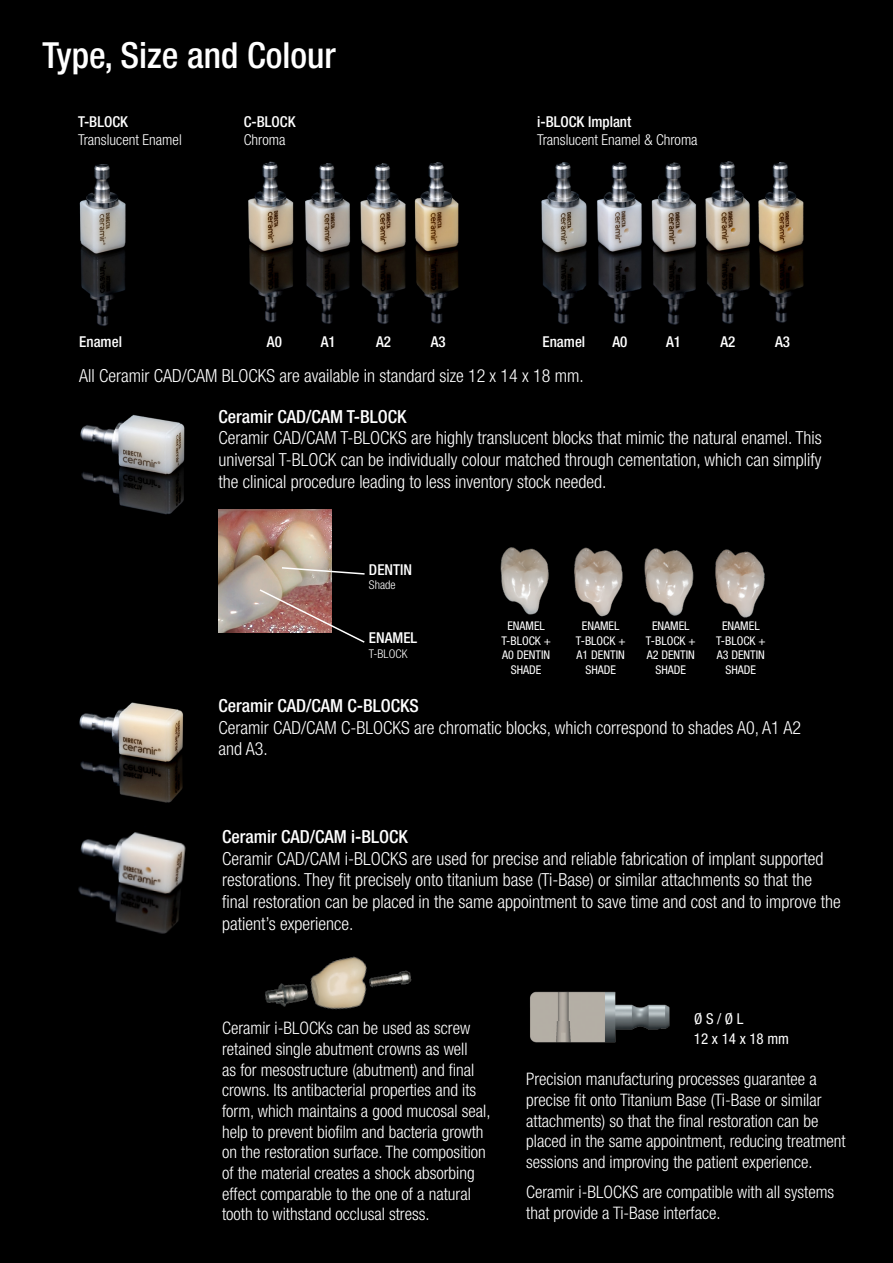
<style>
.page{position:relative;width:893px;height:1263px;background:#000}
.page>*{position:absolute;margin:0;border:0;box-sizing:border-box;transform-origin:0 0}
.t1{font:500 condensed 36px "Helvetica Neue LT Std";color:#fff}
.t2{font:300 condensed 18px/21.6px "Helvetica Neue LT Std";color:#fff}
.t3{font:500 condensed 18px "Helvetica Neue LT Std";color:#fff}
.t4{font:300 condensed 17.25px/20.7px "Helvetica Neue LT Std";color:#fff}
.t5{font:500 condensed 15px "Helvetica Neue LT Std";color:#fff}
.t6{font:300 condensed 15px "Helvetica Neue LT Std";color:#fff}
.t7{font:condensed 15px "Helvetica Neue LT Std";color:#fff}
.t8{font:condensed 12px/14.4px "Helvetica Neue LT Std";color:#fff;text-align:center}
.t9{font:300 condensed 12px "Helvetica Neue LT Std";color:#fff}
</style>
<div class="page">
<img style="left:247px;top:159px;width:110px;height:169px">
<img style="left:354px;top:160px;width:55px;height:168px">
<img style="left:537px;top:159px;width:113px;height:169px">
<img style="left:645px;top:160px;width:164px;height:168px">
<img style="left:72px;top:165px;width:59px;height:165px">
<img style="left:413px;top:160px;width:50px;height:168px">
<img style="left:72px;top:410px;width:139px;height:114px">
<img style="left:488px;top:534px;width:283px;height:88px">
<img style="left:218px;top:509px;width:114px;height:123px">
<svg style="left:280px;top:566px;width:86px;height:9px"></svg>
<svg style="left:258px;top:588px;width:108px;height:56px;background:#614744"></svg>
<img style="left:213px;top:905px;width:225px;height:163px">
<img style="left:527px;top:988px;width:148px;height:62px">
<img style="left:71px;top:687px;width:127px;height:124px">
<img style="left:71px;top:816px;width:127px;height:123px">
<h1 class="t1" style="left:43px;top:34px;width:295px">Type, Size and Colour</h1>
<p class="t5" style="left:78px;top:113px;width:51px">T-BLOCK</p>
<p class="t6" style="left:78px;top:131px;width:105px">Translucent Enamel</p>
<p class="t5" style="left:244px;top:113px;width:53px">C-BLOCK</p>
<p class="t6" style="left:244px;top:131px;width:43px">Chroma</p>
<p class="t5" style="left:537px;top:113px;width:96px">i-BLOCK Implant</p>
<p class="t6" style="left:537px;top:131px;width:162px">Translucent Enamel &amp; Chroma</p>
<p class="t5" style="left:79px;top:332px;width:44px">Enamel</p>
<p class="t5" style="left:267px;top:332px;width:16px">A0</p>
<p class="t5" style="left:321px;top:332px;width:16px">A1</p>
<p class="t5" style="left:376px;top:332px;width:16px">A2</p>
<p class="t5" style="left:431px;top:332px;width:16px">A3</p>
<p class="t5" style="left:542px;top:332px;width:44px">Enamel</p>
<p class="t5" style="left:612px;top:332px;width:16px">A0</p>
<p class="t5" style="left:666px;top:332px;width:16px">A1</p>
<p class="t5" style="left:720px;top:332px;width:16px">A2</p>
<p class="t5" style="left:775px;top:332px;width:16px">A3</p>
<p class="t2" style="left:79px;top:364px;width:506px">All Ceramir CAD/CAM BLOCKS are available in standard size 12 x 14 x 18 mm.</p>
<p class="t3" style="left:218px;top:406px;width:189px">Ceramir CAD/CAM T-BLOCK</p>
<p class="t2" style="left:218px;top:427px;width:605px;text-align:justify">Ceramir CAD/CAM T-BLOCKS are highly translucent blocks that mimic the natural enamel. This universal T-BLOCK can be individually colour matched through cementation, which can simplify the clinical procedure leading to less inventory stock needed.</p>
<p class="t5" style="left:369px;top:560px;width:45px">DENTIN</p>
<p class="t9" style="left:369px;top:578px;width:28px">Shade</p>
<p class="t5" style="left:369px;top:629px;width:50px">ENAMEL</p>
<p class="t9" style="left:369px;top:646px;width:40px">T-BLOCK</p>
<p class="t8" style="left:501px;top:619px;width:51px">ENAMEL<br>T-BLOCK +<br>A0 DENTIN<br>SHADE</p>
<p class="t8" style="left:576px;top:619px;width:51px">ENAMEL<br>T-BLOCK +<br>A1 DENTIN<br>SHADE</p>
<p class="t8" style="left:646px;top:619px;width:51px">ENAMEL<br>T-BLOCK +<br>A2 DENTIN<br>SHADE</p>
<p class="t8" style="left:716px;top:619px;width:51px">ENAMEL<br>T-BLOCK +<br>A3 DENTIN<br>SHADE</p>
<p class="t3" style="left:218px;top:695px;width:202px">Ceramir CAD/CAM C-BLOCKS</p>
<p class="t2" style="left:218px;top:716px;width:584px">Ceramir CAD/CAM C-BLOCKS are chromatic blocks, which correspond to shades A0, A1 A2 and A3.</p>
<p class="t3" style="left:222px;top:826px;width:187px">Ceramir CAD/CAM i-BLOCK</p>
<p class="t2" style="left:222px;top:847px;width:620px">Ceramir CAD/CAM i-BLOCKS are used for precise and reliable fabrication of implant supported restorations. They fit precisely onto titanium base (Ti-Base) or similar attachments so that the final restoration can be placed in the same appointment to save time and cost and to improve the patient’s experience.</p>
<p class="t4" style="left:222px;top:1017px;width:270px">Ceramir i-BLOCKs can be used as screw retained single abutment crowns as well<br>as for mesostructure (abutment) and final crowns. Its antibacterial properties and its form, which maintains a good mucosal seal, help to prevent biofilm and bacteria growth on the restoration surface. The composition of the material creates a shock absorbing effect comparable to the one of a natural tooth to withstand occlusal stress.</p>
<p class="t7" style="left:694px;top:1010px;width:51px">Ø S / Ø L</p>
<p class="t7" style="left:694px;top:1030px;width:97px">12 x 14 x 18 mm</p>
<p class="t4" style="left:526px;top:1069px;width:321px">Precision manufacturing processes guarantee a precise fit onto Titanium Base (Ti-Base or similar attachments) so that the final restoration can be placed in the same appointment, reducing treatment sessions and improving the patient experience.</p>
<p class="t4" style="left:526px;top:1181px;width:310px">Ceramir i-BLOCKS are compatible with all systems that provide a Ti-Base interface.</p>
</div>
